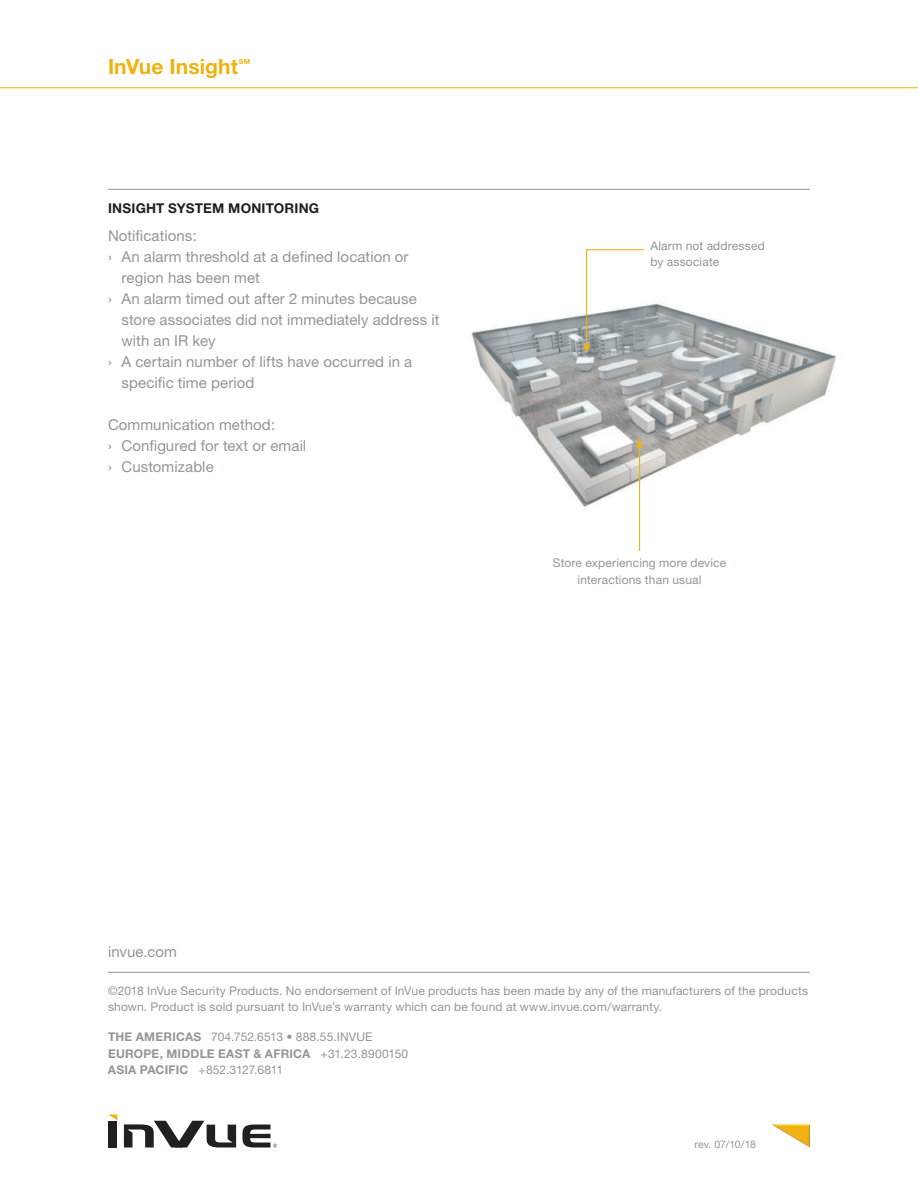
<style>
.page{position:relative;width:918px;height:1188px;background:#fff}
.page>*{position:absolute;margin:0;border:0;box-sizing:border-box;transform-origin:0 0}
.t1{font:700 21px "Helvetica Neue";letter-spacing:.005em;color:#efb211}
.t2{font:15px/21px "Helvetica Neue";letter-spacing:.005em;color:#939598}
.t3{font:700 13.5px "Helvetica Neue";letter-spacing:.015em;color:#231f20}
.t4{font:12px/16.5px "Helvetica Neue";letter-spacing:.015em;color:#939598}
.t5{font:10.5px "Helvetica Neue";letter-spacing:-.01em;color:#939598}
.t6{font:700 7.05px "Helvetica Neue";color:#efb211}
.s1{font-weight:700}
</style>
<div class="page">
<div style="left:109px;top:1121px;width:8px;height:26px;background:#231f20"></div>
<svg style="left:124px;top:1121px;width:112px;height:26px"></svg>
<svg style="left:109px;top:1115px;width:8px;height:5px"></svg>
<svg style="left:242px;top:1125px;width:35px;height:23px"></svg>
<svg style="left:772px;top:1125px;width:38px;height:23px"></svg>
<hr style="left:0;top:87px;width:918px;height:1px;background:#efb211">
<img style="left:471px;top:303px;width:366px;height:211px">
<hr style="left:108px;top:189px;width:702px;height:1px;background:#939598">
<hr style="left:639px;top:445px;width:1px;height:106px;background:#efb211">
<svg style="left:636px;top:438px;width:7px;height:10px"></svg>
<svg style="left:583px;top:249px;width:62px;height:104px"></svg>
<hr style="left:108px;top:972px;width:702px;height:1px;background:#939598">
<h1 class="t1" style="left:108px;top:59px;width:132px">InVue Insight</h1>
<p class="t6" style="left:239px;top:58px;width:13px">SM</p>
<p class="t3" style="left:108px;top:203px;width:213px">INSIGHT SYSTEM MONITORING</p>
<p class="t2" style="left:108px;top:227px;width:91px">Notifications:</p>
<p class="t2" style="left:108px;top:248px;width:302px">› An alarm threshold at a defined location or</p>
<p class="t2" style="left:122px;top:269px;width:140px">region has been met</p>
<p class="t2" style="left:108px;top:290px;width:310px">› An alarm timed out after 2 minutes because</p>
<p class="t2" style="left:122px;top:311px;width:320px">store associates did not immediately address it</p>
<p class="t2" style="left:122px;top:332px;width:96px">with an IR key</p>
<p class="t2" style="left:108px;top:353px;width:306px">› A certain number of lifts have occurred in a</p>
<p class="t2" style="left:122px;top:374px;width:134px">specific time period</p>
<p class="t2" style="left:108px;top:416px;width:200px">Communication method:<br>› Configured for text or email › Customizable</p>
<p class="t4" style="left:650px;top:238px;width:116px">Alarm not addressed by associate</p>
<p class="t4" style="left:553px;top:556px;width:175px;text-align:center">Store experiencing more device interactions than usual</p>
<p class="t2" style="left:108px;top:942px;width:71px">invue.com</p>
<p class="t4" style="left:108px;top:984px;width:702px">©2018 InVue Security Products. No endorsement of InVue products has been made by any of the manufacturers of the products shown. Product is sold pursuant to InVue’s warranty which can be found at www.invue.com/warranty.</p>
<p class="t4" style="left:108px;top:1030px;width:302px"><span class="s1">THE AMERICAS</span> 704.752.6513 • 888.55.INVUE<br><span class="s1">EUROPE, MIDDLE EAST &amp; AFRICA</span> +31.23.8900150<br><span class="s1">ASIA PACIFIC</span> +852.3127.6811</p>
<p class="t5" style="left:694px;top:1140px;width:63px">rev. 07/10/18</p>
</div>
